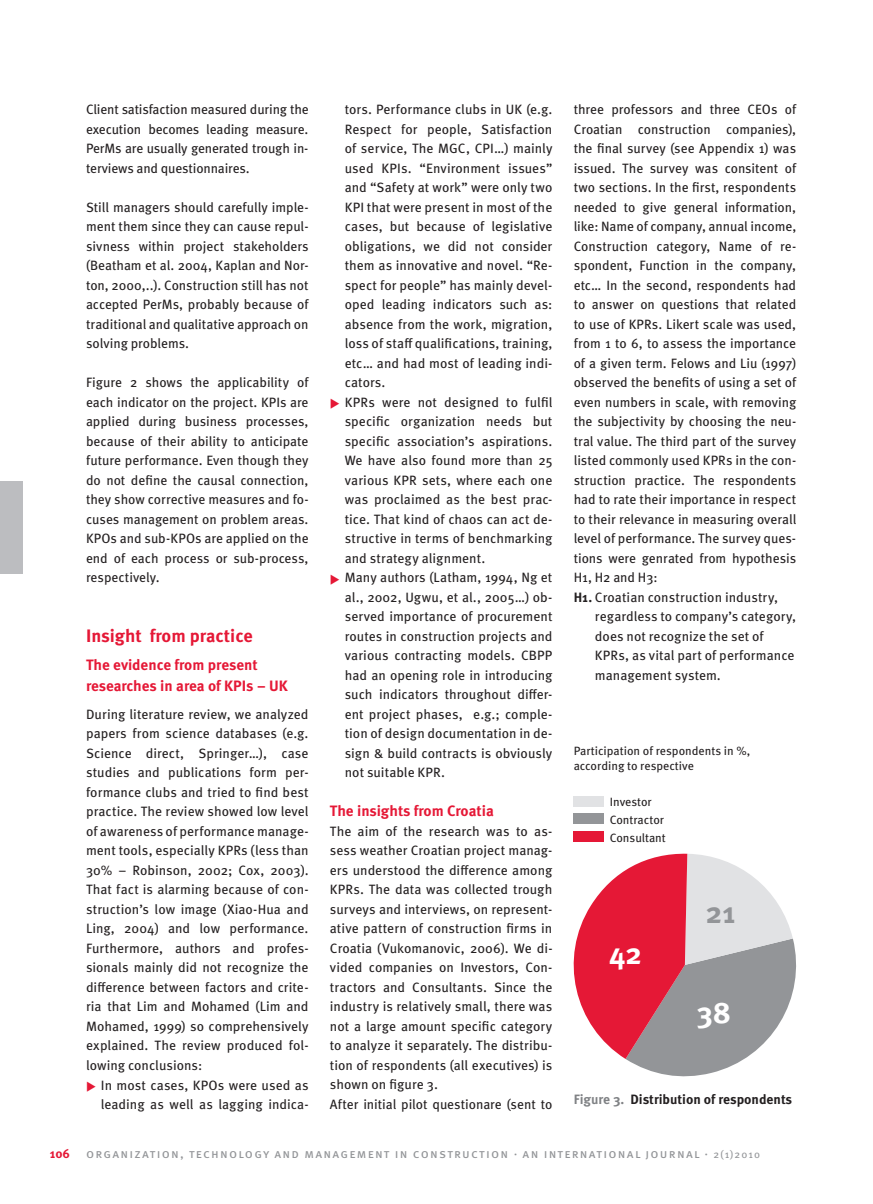
<style>
.page{position:relative;width:873px;height:1204px;background:#fff}
.page>*{position:absolute;margin:0;border:0;box-sizing:border-box;transform-origin:0 0}
.t1{font:700 30px "Meta Pro";color:#fff}
.t2{font:700 30px "Meta Pro";color:#939598}
.t3{font:700 18px "Meta Pro";color:#e51836}
.t4{font:700 15px/21px "Meta Pro";color:#e51836}
.t5{font:13.5px/19.5px "Meta Pro";letter-spacing:.005em;color:#231f20}
.t6{font:700 13.5px "Meta Pro";color:#231f20}
.t7{font:12.75px "Meta Pro";letter-spacing:.095em;color:#939598}
.t8{font:700 12.75px "Meta Pro";color:#e51836}
.t9{font:12px/18px "Meta Pro";letter-spacing:-.02em;color:#231f20}
.s1{font-weight:700}
.s2{color:#808285}
.s3{font-size:10.5px}
</style>
<div class="page">
<div style="left:573px;top:796px;width:30px;height:10px;background:#e1e2e4"></div>
<div style="left:573px;top:813px;width:30px;height:11px;background:#939598"></div>
<div style="left:573px;top:830px;width:30px;height:11px;background:#e51836"></div>
<svg style="left:573px;top:853px;width:224px;height:224px"></svg>
<div style="left:0;top:482px;width:22px;height:92px;background:#bcbdc0"></div>
<p class="t5" style="left:86px;top:101px;width:224px;text-align:justify">Client satisfaction measured during the execution becomes leading measure.<br>PerMs are usually generated trough in&shy;terviews and questionnaires.</p>
<p class="t5" style="left:86px;top:198px;width:224px;text-align:justify">Still managers should carefully imple&shy;ment them since they can cause repul&shy;sivness within project stakeholders (Beatham et al. 2004, Kaplan and Nor&shy;ton, 2000,..). Construction still has not accepted PerMs, probably because of traditional and qualitative approach on solving problems.</p>
<p class="t5" style="left:86px;top:374px;width:224px;text-align:justify">Figure 2 shows the applicability of each indicator on the project. KPIs are applied during business processes, because of their ability to anticipate future performance. Even though they do not define the causal connection, they show corrective measures and fo&shy;cuses management on problem areas.<br>KPOs and sub-KPOs are applied on the end of each process or sub-process, respectively.</p>
<h2 class="t3" style="left:86px;top:629px;width:168px">Insight from practice</h2>
<p class="t4" style="left:86px;top:655px;width:203px">The ev idence from present researches in area of KPIs – UK</p>
<p class="t5" style="left:86px;top:705px;width:224px;text-align:justify">During literature review, we analyzed papers from science databases (e.g.<br>Science direct, Springer…), case studies and publications form per&shy;formance clubs and tried to find best practice. The review showed low level of awareness of performance manage&shy;ment tools, especially KPRs (less than 30% – Robinson, 2002; Cox, 2003).<br>That fact is alarming because of con&shy;struction’s low image (Xiao-Hua and Ling, 2004) and low performance.<br>Furthermore, authors and profes&shy;sionals mainly did not recognize the difference between factors and crite&shy;ria that Lim and Mohamed (Lim and Mohamed, 1999) so comprehensively explained. The review produced fol&shy;lowing conclusions:</p>
<p class="t5" style="left:101px;top:1076px;width:209px">In most cases, KPOs were used as leading as well as lagging indica-</p>
<p class="t5" style="left:345px;top:101px;width:209px">tors. Performance clubs in UK (e.g.<br>Respect for people, Satisfaction of service, The MGC, CPI…) mainly used KPIs. “Environment issues” and “Safety at work” were only two<br>KPI that were present in most of the cases, but because of legislative obligations, we did not consider them as innovative and novel. “Re&shy;spect for people” has mainly devel&shy;oped leading indicators such as: absence from the work, migration, loss of staff qualifications, training, etc… and had most of leading indi&shy;cators.<br>KPRs were not designed to fulfil specific organization needs but specific association’s aspirations.<br>We have also found more than 25 various KPR sets, where each one was proclaimed as the best prac&shy;tice. That kind of chaos can act de&shy;structive in terms of benchmarking and strategy alignment.<br>Many authors (Latham, 1994, Ng et al., 2002, Ugwu, et al., 2005…) ob&shy;served importance of procurement routes in construction projects and various contracting models. CBPP had an opening role in introducing such indicators throughout differ&shy;ent project phases, e.g.; comple&shy;tion of design documentation in de&shy;sign &amp; build contracts is obviously not suitable KPR.</p>
<p class="t4" style="left:330px;top:801px;width:165px">The insights from Croatia</p>
<p class="t5" style="left:330px;top:822px;width:224px">The aim of the research was to as&shy;sess weather Croatian project manag&shy;ers understood the difference among KPRs. The data was collected trough surveys and interviews, on represent&shy;ative pattern of construction firms in Croatia (Vukomanovic, 2006). We di&shy;vided companies on Investors, Con&shy;tractors and Consultants. Since the industry is relatively small, there was not a large amount specific category to analyze it separately. The distribu&shy;tion of respondents (all executives) is shown on figure 3.<br>After initial pilot questionare (sent to</p>
<p class="t5" style="left:574px;top:101px;width:225px">three professors and three CEOs of Croatian construction companies), the final survey (see Appendix 1) was issued. The survey was consitent of two sections. In the first, respondents needed to give general information, like: Name of company, annual income, Construction category, Name of re&shy;spondent, Function in the company, etc… In the second, respondents had to answer on questions that related to use of KPRs. Likert scale was used, from 1 to 6, to assess the importance of a given term. Felows and Liu (1997) observed the benefits of using a set of even numbers in scale, with removing the subjectivity by choosing the neu&shy;tral value. The third part of the survey listed commonly used KPRs in the con&shy;struction practice. The respondents had to rate their importance in respect to their relevance in measuring overall level of performance. The survey ques&shy;tions were genrated from hypothesis H1, H2 and H3:<br><span class="s1">H1.</span> Croatian construction industry,</p>
<p class="t5" style="left:595px;top:608px;width:203px">regardless to company’s category, does not recognize the set of<br>KPRs, as vital part of performance management system.</p>
<p class="t9" style="left:574px;top:744px;width:178px;line-height:15px">Participation of respondents in %, according to respective</p>
<p class="t9" style="left:610px;top:793px;width:57px">Investor<br>Contractor<br>Consultant</p>
<h1 class="t1" style="left:609px;top:941px;width:35px">42</h1>
<h1 class="t2" style="left:705px;top:900px;width:31px">21</h1>
<h1 class="t1" style="left:696px;top:1000px;width:36px">38</h1>
<p class="t6" style="left:574px;top:1094px;width:220px"><span class="s2">Figure 3.</span> Distribution of respondents</p>
<p class="t8" style="left:50px;top:1148px;width:22px">106</p>
<p class="t7" style="left:86px;top:1148px;width:675px">organization, technology and management in construction · an international journal · <span class="s3">2(1)2010</span></p>
</div>
